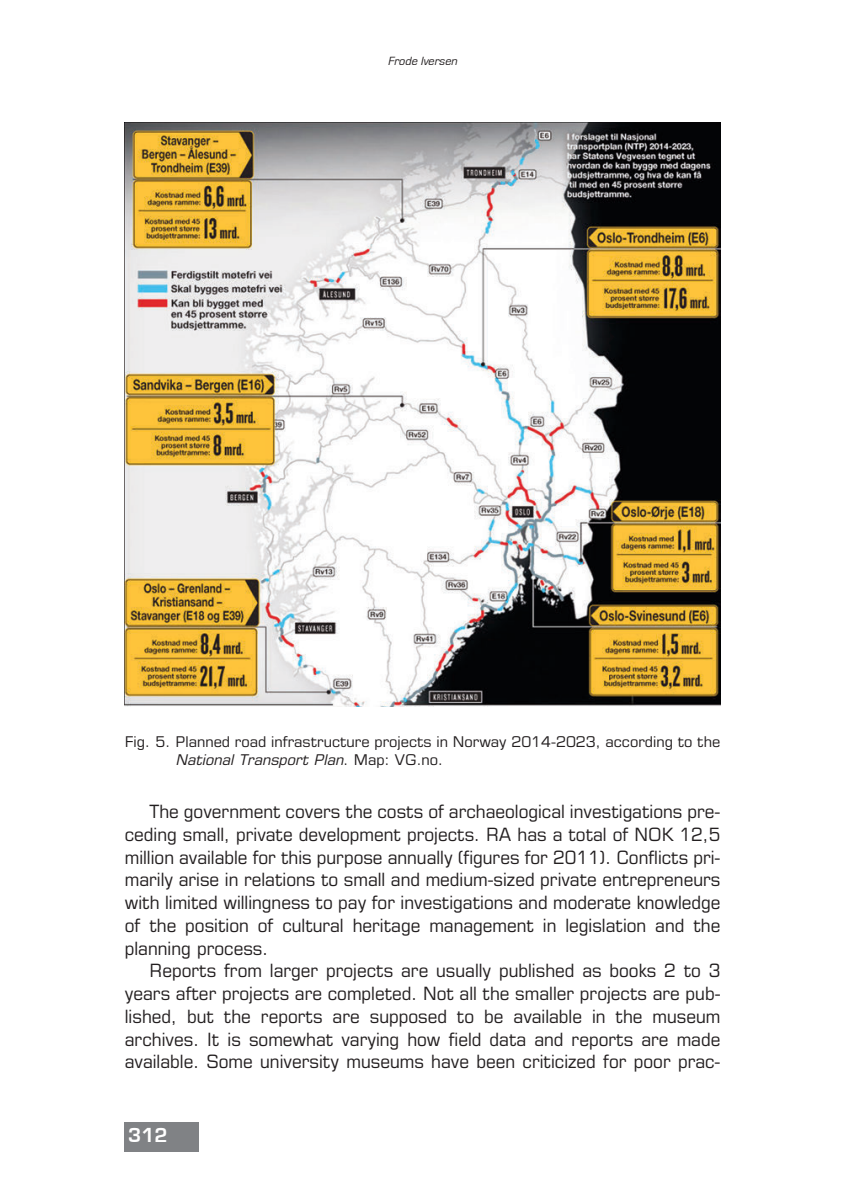
<style>
.page{position:relative;width:845px;height:1190px;background:#fff}
.page>*{position:absolute;margin:0;border:0;box-sizing:border-box;transform-origin:0 0}
.t1{font:700 21px "Eurostile";color:#fff}
.t2{font:18.38px "Eurostile LT Pro";color:#231f20;scale:.95 1}
.t3{font:14.88px/17.5px "Eurostile LT Pro";color:#231f20}
.t4{font:italic 12.25px "Eurostile";color:#231f20}
.s1{font-style:italic}
</style>
<div class="page">
<div style="left:125px;top:1122px;width:74px;height:30px;background:#808285"></div>
<img style="left:125px;top:123px;width:595px;height:584px">
<p class="t4" style="left:388px;top:56px;width:73px">Frode Iversen</p>
<p class="t3" style="left:175px;top:734px;width:546px;text-indent:-51px">Fig. 5. Planned road infrastructure projects in Norway 2014-2023, according to the<br><span class="s1">National Transport Plan</span>. M a p : V G . n o .</p>
<p class="t2" style="left:150px;top:805px;width:602px">The government covers the costs of archaeological investigations pre-</p>
<p class="t2" style="left:125px;top:827px;width:628px">ceding small, private development projects. RA has a total of NOK 12,5</p>
<p class="t2" style="left:125px;top:850px;width:628px">million available for this purpose annually (figures for 2011). Conflicts pri-</p>
<p class="t2" style="left:125px;top:873px;width:628px">marily arise in relations to small and medium-sized private entrepreneurs</p>
<p class="t2" style="left:125px;top:896px;width:628px">with limited willingness to pay for investigations and moderate knowledge</p>
<p class="t2" style="left:125px;top:918px;width:628px">of the position of cultural heritage management in legislation and the</p>
<p class="t2" style="left:125px;top:941px;width:153px">planning process.</p>
<p class="t2" style="left:150px;top:964px;width:602px">Reports from larger projects are usually published as books 2 to 3</p>
<p class="t2" style="left:125px;top:986px;width:628px">years after projects are completed. Not all the smaller projects are pub-</p>
<p class="t2" style="left:125px;top:1009px;width:628px">lished, but the reports are supposed to be available in the museum</p>
<p class="t2" style="left:125px;top:1032px;width:628px">archives. It is somewhat varying how field data and reports are made</p>
<p class="t2" style="left:125px;top:1055px;width:628px">available. Some university museums have been criticized for poor prac-</p>
<p class="t1" style="left:128px;top:1125px;width:41px">312</p>
</div>
